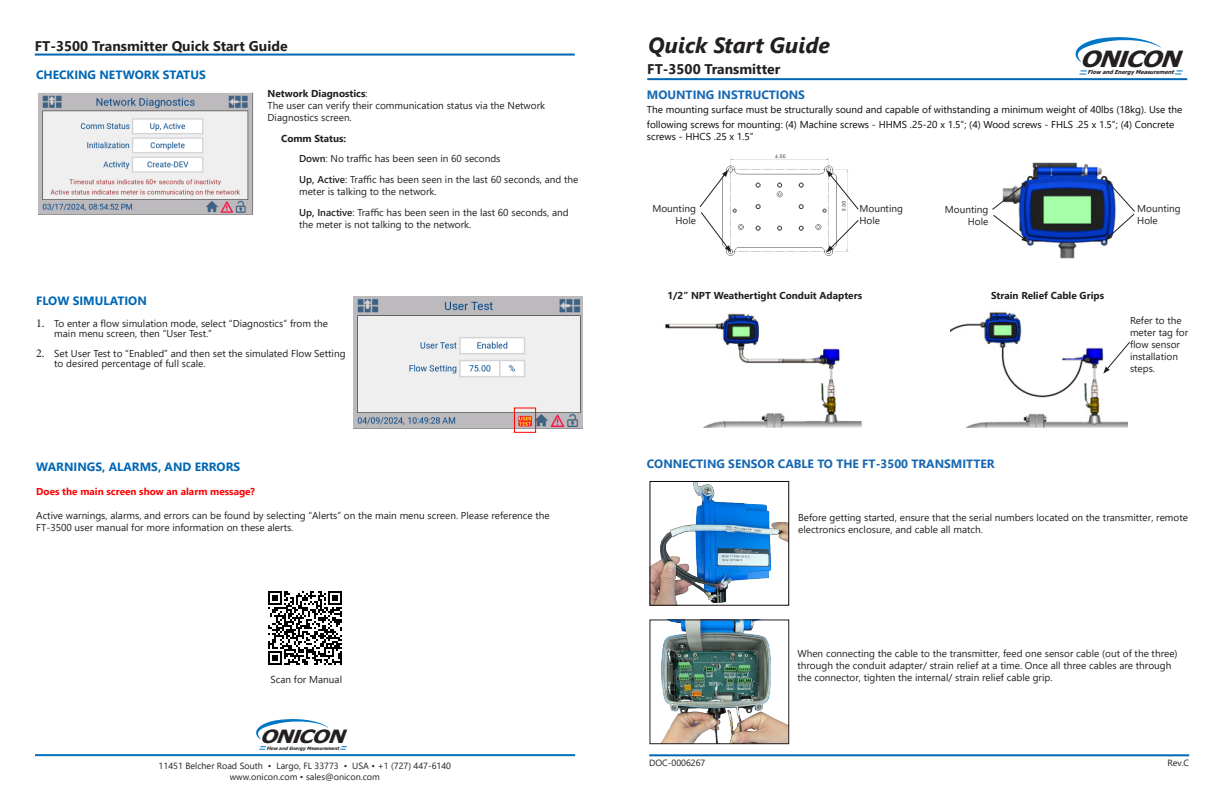
<style>
.page{position:relative;width:1224px;height:792px;background:#fff}
.page>*{position:absolute;margin:0;border:0;box-sizing:border-box;transform-origin:0 0}
.t1{font:italic 700 22.5px "Tahoma";color:#231f20;scale:1.13 1}
.t2{font:italic 700 22px "Segoe UI";color:#231f20}
.t3{font:italic 700 18.4px "Tahoma";color:#231f20;scale:1.17 1}
.t4{font:700 14px "Segoe UI";color:#231f20}
.t5{font:700 12px "Segoe UI";color:#1668b3}
.Page_Header_Left__Sub_Section{font:700 12px "Segoe UI";color:#0167b4}
.Standard_Paragraph{font:10px/12px "Segoe UI";color:#231f20}
.t6{font:10px/12px "Segoe UI";color:#0d0608}
.Standard_Paragraph-2{font:700 10px "Segoe UI";color:#231f20}
.t7{font:700 10px "Segoe UI";color:#f00}
.Footing_Back{font:9px "Segoe UI";color:#231f20}
.Footing_Inside_and_Front{font:9px "Segoe UI";color:#231f20}
.t8{font:italic 700 5.5px "Tahoma";color:#231f20}
.t9{font:italic 700 4.5px "Tahoma";color:#231f20;scale:1.04 1}
.s1{font-family:"Arial";font-weight:900}
.s2{font-weight:700}
.s3{font-weight:600}
.s4{font-family:"Minion Pro";font-size:12px}
</style>
<div class="page">
<img style="left:726px;top:154px;width:123px;height:102px">
<hr style="left:649px;top:754px;width:540px;height:2px;background:#0167b4">
<svg style="left:1076px;top:37px;width:85px;height:25px"></svg>
<svg style="left:1080px;top:71px;width:7px;height:4px"></svg>
<svg style="left:1175px;top:71px;width:7px;height:4px"></svg>
<hr style="left:647px;top:78px;width:540px;height:2px;background:#0167b4">
<hr style="left:35px;top:54px;width:540px;height:2px;background:#0167b4">
<hr style="left:35px;top:754px;width:540px;height:2px;background:#0072bc">
<svg style="left:256px;top:720px;width:72px;height:19px"></svg>
<svg style="left:260px;top:746px;width:6px;height:4px"></svg>
<svg style="left:341px;top:746px;width:5px;height:4px"></svg>
<img style="left:354px;top:296px;width:229px;height:132px">
<div style="left:514px;top:408px;width:22px;height:25px;border:1px solid #f00"></div>
<img style="left:38px;top:92px;width:216px;height:123px">
<img style="left:665px;top:313px;width:197px;height:115px">
<img style="left:1024px;top:162px;width:84px;height:97px">
<img style="left:950px;top:312px;width:177px;height:116px">
<img style="left:661px;top:621px;width:126px;height:121px">
<div style="left:649px;top:619px;width:140px;height:125px;border:1px solid #231f20"></div>
<svg style="left:827px;top:170px;width:32px;height:41px"></svg>
<svg style="left:827px;top:219px;width:32px;height:33px"></svg>
<svg style="left:699px;top:170px;width:32px;height:82px"></svg>
<svg style="left:1103px;top:341px;width:27px;height:33px"></svg>
<img style="left:651px;top:483px;width:136px;height:121px">
<div style="left:649px;top:481px;width:140px;height:125px;border:1px solid #0d0608"></div>
<svg style="left:1105px;top:179px;width:30px;height:61px"></svg>
<svg style="left:992px;top:181px;width:36px;height:61px"></svg>
<svg style="left:268px;top:591px;width:74px;height:74px"></svg>
<p class="t4" style="left:35px;top:33px;width:254px">FT-3500 Transmitter Quick Start Guide</p>
<p class="t2" style="left:648px;top:24px;width:183px">Quick Start Guide</p>
<p class="Page_Header_Left__Sub_Section" style="left:36px;top:63px;width:171px">CHECKING NETWORK STATUS</p>
<p class="t4" style="left:647px;top:56px;width:135px">FT-3500 Transmitter</p>
<p class="t1" style="left:1080px;top:50px;width:42px">ON</p>
<p class="t8" style="left:1088px;top:70px;width:87px">Flow and Energy Measuremen</p>
<p class="t1" style="left:1117px;top:50px;width:63px"><span class="s1">I</span>CON</p>
<p class="t8" style="left:1171px;top:70px;width:5px">t</p>
<p class="Standard_Paragraph" style="left:268px;top:87px;width:279px"><span class="s2">Network Diagnostics</span>:<br>The user can verify their communication status via the Network<br>Diagnostics screen.</p>
<p class="Standard_Paragraph-2" style="left:281px;top:129px;width:67px">Comm Status:</p>
<p class="Standard_Paragraph" style="left:299px;top:152px;width:203px"><span class="s3">Down</span>: No traffic has been seen in 60 seconds</p>
<p class="Standard_Paragraph" style="left:299px;top:173px;width:281px"><span class="s3">Up, Active</span>: Traffic has been seen in the last 60 seconds, and the meter is talking to the network.</p>
<p class="Standard_Paragraph" style="left:299px;top:206px;width:271px"><span class="s3">Up, Inactive</span>: Traffic has been seen in the last 60 seconds, and the meter is not talking to the network.</p>
<p class="Page_Header_Left__Sub_Section" style="left:36px;top:290px;width:112px">FLOW SIMULATION</p>
<p class="Standard_Paragraph" style="left:54px;top:318px;width:275px;line-height:10px;text-indent:-18px"><span class="s4">1.</span> To enter a flow simulation mode, select “Diagnostics” from the main menu screen, then “User Test.”</p>
<p class="Standard_Paragraph" style="left:54px;top:348px;width:293px;line-height:10px;text-indent:-18px"><span class="s4">2.</span> Set User Test to “Enabled” and then set the simulated Flow Setting to desired percentage of full scale.</p>
<p class="Page_Header_Left__Sub_Section" style="left:36px;top:456px;width:206px">WARNINGS, ALARMS, AND ERRORS</p>
<p class="t7" style="left:36px;top:482px;width:220px">Does the main screen show an alarm message?</p>
<p class="Standard_Paragraph" style="left:36px;top:509px;width:515px">Active warnings, alarms, and errors can be found by selecting “Alerts” on the main menu screen. Please reference the<br>FT-3500 user manual for more information on these alerts.</p>
<p class="Standard_Paragraph" style="left:271px;top:673px;width:73px">Scan for Manual</p>
<p class="t3" style="left:260px;top:729px;width:35px">ON</p>
<p class="t9" style="left:266px;top:746px;width:71px">Flow and Energy Measuremen</p>
<p class="t3" style="left:291px;top:729px;width:52px"><span class="s1">I</span>CON</p>
<p class="t9" style="left:337px;top:746px;width:5px">t</p>
<p class="Footing_Back" style="left:159px;top:757px;width:294px">11451 Belcher Road South • Largo, FL 33773 • USA • +1 (727) 447-6140</p>
<p class="Footing_Back" style="left:230px;top:768px;width:152px">www.onicon.com • sales@onicon.com</p>
<p class="t5" style="left:647px;top:83px;width:160px">MOUNTING INSTRUCTIONS</p>
<p class="t6" style="left:647px;top:103px;width:537px">The mounting surface must be structurally sound and capable of withstanding a minimum weight of 40lbs (18kg). Use the</p>
<p class="t6" style="left:647px;top:117px;width:529px">following screws for mounting: (4) Machine screws - HHMS .25-20 x 1.5”; (4) Wood screws - FHLS .25 x 1.5”; (4) Concrete screws - HHCS .25 x 1.5”</p>
<p class="Standard_Paragraph" style="left:652px;top:201px;width:45px">Mounting</p>
<p class="Standard_Paragraph" style="left:675px;top:213px;width:22px">Hole</p>
<p class="Standard_Paragraph" style="left:860px;top:201px;width:45px">Mounting</p>
<p class="Standard_Paragraph" style="left:860px;top:213px;width:22px">Hole</p>
<p class="Standard_Paragraph" style="left:945px;top:203px;width:45px">Mounting</p>
<p class="Standard_Paragraph" style="left:968px;top:215px;width:22px">Hole</p>
<p class="Standard_Paragraph" style="left:1137px;top:201px;width:45px">Mounting</p>
<p class="Standard_Paragraph" style="left:1137px;top:213px;width:22px">Hole</p>
<p class="Standard_Paragraph-2" style="left:667px;top:286px;width:196px">1/2” NPT Weathertight Conduit Adapters</p>
<p class="Standard_Paragraph-2" style="left:991px;top:286px;width:115px">Strain Relief Cable Grips</p>
<p class="Standard_Paragraph" style="left:1130px;top:313px;width:60px">Refer to the meter tag for flow sensor installation steps.</p>
<p class="t5" style="left:647px;top:452px;width:349px">CONNECTING SENSOR CABLE TO THE FT-3500 TRANSMITTER</p>
<p class="Standard_Paragraph" style="left:798px;top:510px;width:391px">Before getting started, ensure that the serial numbers located on the transmitter, remote electronics enclosure, and cable all match.</p>
<p class="Standard_Paragraph" style="left:797px;top:647px;width:382px">When connecting the cable to the transmitter, feed one sensor cable (out of the three) through the conduit adapter/ strain relief at a time. Once all three cables are through the connector, tighten the internal/ strain relief cable grip.</p>
<p class="Footing_Inside_and_Front" style="left:649px;top:755px;width:58px">DOC-0006267</p>
<p class="Footing_Inside_and_Front" style="left:1168px;top:755px;width:23px">Rev.C</p>
</div>
